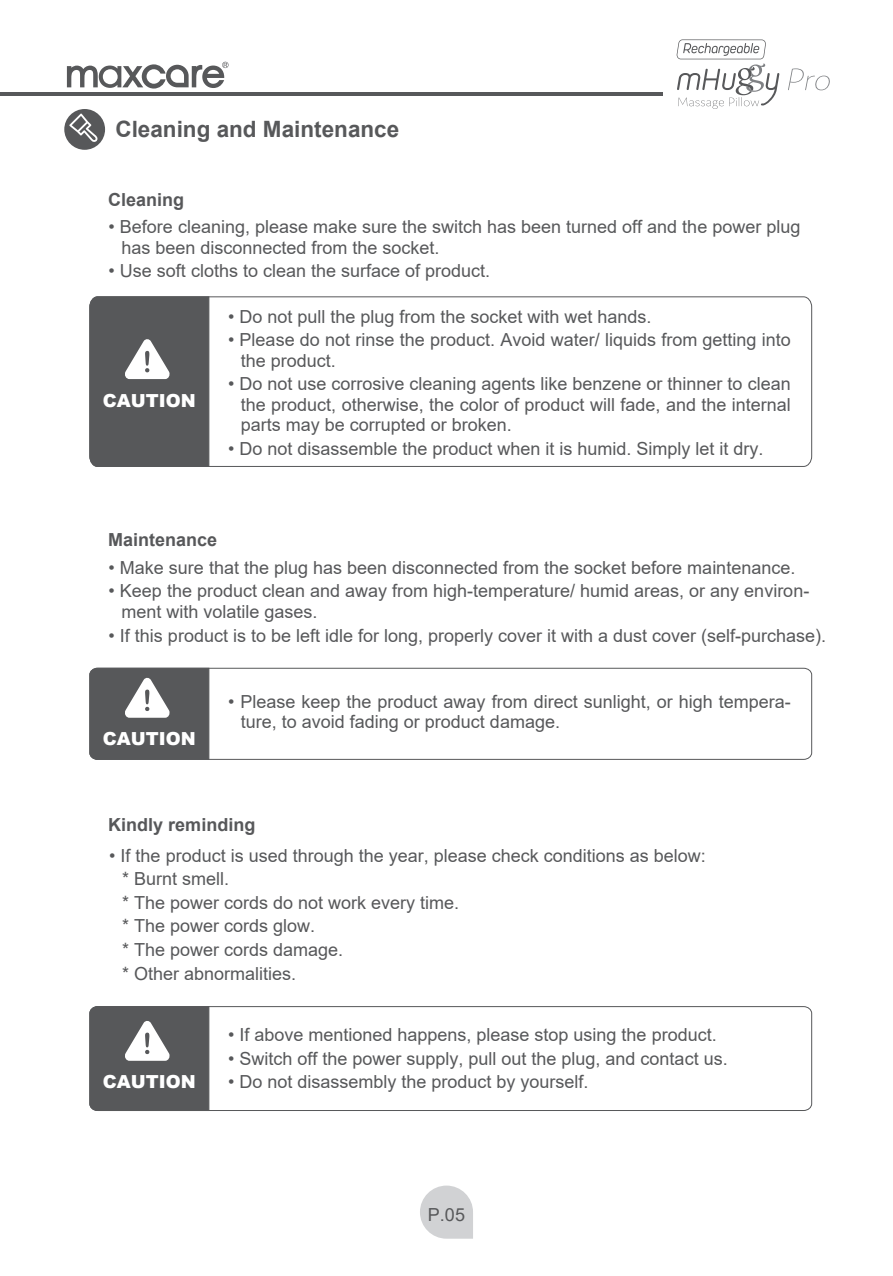
<style>
.page{position:relative;width:893px;height:1276px;background:#fff}
.page>*{position:absolute;margin:0;border:0;box-sizing:border-box;transform-origin:0 0}
.t1{font:700 22.5px "Arial";color:#57585a}
.t2{font:18px/20.5px "Arial";color:#57585a}
.t3{font:700 18px "Arial";color:#57585a}
.t4{font:900 18px "Arial";color:#fff}
</style>
<div class="page">
<svg style="left:420px;top:1185px;width:53px;height:53px"></svg>
<svg style="left:209px;top:296px;width:603px;height:171px"></svg>
<svg style="left:89px;top:296px;width:120px;height:171px;background:#616264"></svg>
<div style="left:90px;top:1006px;width:722px;height:105px;border:1px solid #57585a;border-radius:7px"></div>
<svg style="left:89px;top:1006px;width:120px;height:105px;background:#656668"></svg>
<svg style="left:95px;top:667px;width:717px;height:93px"></svg>
<svg style="left:89px;top:668px;width:120px;height:92px;background:#67686a"></svg>
<div style="left:64px;top:109px;width:41px;height:41px;background:#57585a;border-radius:50%"></div>
<svg style="left:69px;top:114px;width:28px;height:28px"></svg>
<svg style="left:67px;top:62px;width:162px;height:27px"></svg>
<hr style="left:0;top:92px;width:662px;height:3px;background:#57585a">
<svg style="left:788px;top:68px;width:42px;height:22px"></svg>
<svg style="left:676px;top:39px;width:103px;height:70px"></svg>
<p class="t1" style="left:115px;top:113px;width:285px">Cleaning and Maintenance</p>
<p class="t3" style="left:108px;top:187px;width:78px">Cleaning</p>
<p class="t2" style="left:121px;top:216px;width:680px;text-indent:-13px">• Before cleaning, please make sure the switch has been turned off and the power plug has been disconnected from the socket.</p>
<p class="t2" style="left:109px;top:260px;width:383px">• Use soft cloths to clean the surface of product.</p>
<p class="t4" style="left:103px;top:387px;width:94px">CAUTION</p>
<p class="t2" style="left:228px;top:306px;width:425px">• Do not pull the plug from the socket with wet hands.</p>
<p class="t2" style="left:241px;top:329px;width:552px;text-indent:-13px">• Please do not rinse the product. Avoid water/ liquids from getting into the product.</p>
<p class="t2" style="left:241px;top:374px;width:552px;text-align:justify;text-indent:-13px">• Do not use corrosive cleaning agents like benzene or thinner to clean the product, otherwise, the color of product will fade, and the internal parts may be corrupted or broken.</p>
<p class="t2" style="left:228px;top:438px;width:537px">• Do not disassemble the product when it is humid. Simply let it dry.</p>
<p class="t3" style="left:108px;top:526px;width:111px">Maintenance</p>
<p class="t2" style="left:109px;top:557px;width:688px">• Make sure that the plug has been disconnected from the socket before maintenance.</p>
<p class="t2" style="left:121px;top:581px;width:689px;text-indent:-13px">• Keep the product clean and away from high-temperature/ humid areas, or any environ&shy;ment with volatile gases.</p>
<p class="t2" style="left:109px;top:625px;width:719px">• If this product is to be left idle for long, properly cover it with a dust cover (self-purchase).</p>
<p class="t4" style="left:103px;top:726px;width:94px">CAUTION</p>
<p class="t2" style="left:241px;top:691px;width:552px;text-indent:-13px">• Please keep the product away from direct sunlight, or high tempera&shy;ture, to avoid fading or product damage.</p>
<p class="t3" style="left:108px;top:812px;width:149px">Kindly reminding</p>
<p class="t2" style="left:122px;top:843px;width:585px;line-height:23.6px;text-indent:-13px">• If the product is used through the year, please check conditions as below: * Burnt smell.<br>* The power cords do not work every time.<br>* The power cords glow.<br>* The power cords damage.<br>* Other abnormalities.</p>
<p class="t2" style="left:228px;top:1024px;width:490px">• If above mentioned happens, please stop using the product.</p>
<p class="t2" style="left:228px;top:1048px;width:501px">• Switch off the power supply, pull out the plug, and contact us.</p>
<p class="t4" style="left:103px;top:1069px;width:94px">CAUTION</p>
<p class="t2" style="left:228px;top:1071px;width:362px">• Do not disassembly the product by yourself.</p>
<p class="t2" style="left:428px;top:1204px;width:39px">P.05</p>
</div>
